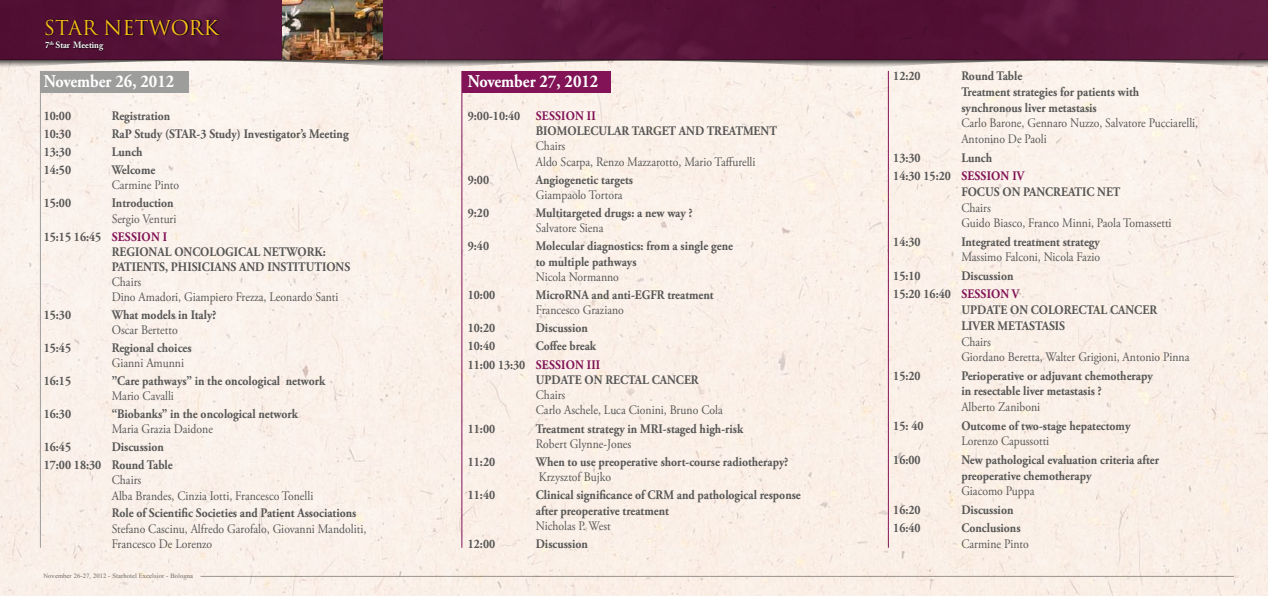
<style>
.page{position:relative;width:1268px;height:596px;background:#fff}
.page>*{position:absolute;margin:0;border:0;box-sizing:border-box;transform-origin:0 0}
.t1{font:20px "Trajan Pro";color:#fcc01a}
.t2{font:700 18px "Adobe Garamond Pro";color:#fff;scale:.9 1}
.t3{font:700 13px/15.7px "Adobe Garamond Pro";color:#575756;scale:.9 1}
.t4{font:13px/15.7px "Adobe Garamond Pro";color:#575756;scale:.9 1}
.t5{font:700 9px "Adobe Caslon Pro";color:#fff;scale:.94 1}
.t6{font:6.5px "Times New Roman";letter-spacing:.02em;color:#706f6f}
.s1{font-weight:700}
.s2{font-weight:700;color:#821357}
.s3{color:#821357}
</style>
<div class="page">
<img style="left:0;top:0;width:1267px;height:595px">
<svg style="left:45px;top:19px;width:177px;height:33px;background:#490f30"></svg>
<hr style="left:40px;top:71px;width:1px;height:476px;background:#9d9d9c">
<hr style="left:461px;top:71px;width:1px;height:476px;background:#821357">
<hr style="left:887px;top:71px;width:1px;height:476px;background:#821357">
<div style="left:40px;top:71px;width:149px;height:21px;background:#9d9d9c"></div>
<div style="left:462px;top:71px;width:149px;height:21px;background:#821357"></div>
<h1 class="t1" style="left:44px;top:15px;width:176px">STAR NETWORK</h1>
<p class="t5" style="left:45px;top:39px;width:63px">7<sup>th</sup> Star Meeting</p>
<h2 class="t2" style="left:44px;top:71px;width:146px">November 26, 2012</h2>
<p class="t3" style="left:44px;top:109px;width:32px">10:00</p>
<p class="t3" style="left:112px;top:109px;width:67px">Registration</p>
<p class="t3" style="left:44px;top:127px;width:32px">10:30</p>
<p class="t3" style="left:112px;top:127px;width:264px">RaP Study (STAR-3 Study) Investigator’s Meeting</p>
<p class="t3" style="left:44px;top:144px;width:32px">13:30</p>
<p class="t3" style="left:112px;top:144px;width:36px">Lunch</p>
<p class="t3" style="left:44px;top:162px;width:32px">14:50</p>
<p class="t3" style="left:112px;top:162px;width:50px">Welcome</p>
<p class="t4" style="left:112px;top:178px;width:76px">Carmine Pinto</p>
<p class="t3" style="left:44px;top:195px;width:57px">15:00 I</p>
<p class="t3" style="left:116px;top:195px;width:66px">ntroduction</p>
<p class="t4" style="left:44px;top:210px;width:149px;line-height:17.9px;text-indent:68px">Sergio Venturi<br><span class="s1">15:15 16:45</span> <span class="s2">Session I</span></p>
<p class="t3" style="left:112px;top:244px;width:266px;line-height:15.1px">REGIONAL ON COLOGICAL NETWORK:<br>PATIENTS, PHISICIANS AND INSTITUTIONS</p>
<p class="t4" style="left:112px;top:274px;width:253px;line-height:15.1px">Chairs<br>Dino Amadori, Giampiero Frezza, Leonardo Santi</p>
<p class="t3" style="left:44px;top:307px;width:32px">15:30</p>
<p class="t3" style="left:112px;top:307px;width:118px">What models in Italy?</p>
<p class="t4" style="left:112px;top:322px;width:75px">Oscar Bertetto</p>
<p class="t3" style="left:44px;top:340px;width:32px">15:45</p>
<p class="t3" style="left:112px;top:340px;width:90px">Regional choices</p>
<p class="t4" style="left:112px;top:355px;width:82px">Gianni Amunni</p>
<p class="t3" style="left:44px;top:373px;width:32px">16:15</p>
<p class="t3" style="left:112px;top:373px;width:239px">”Care pathways” in the oncological network</p>
<p class="t4" style="left:112px;top:388px;width:71px">Mario Cavalli</p>
<p class="t3" style="left:44px;top:406px;width:32px">16:30</p>
<p class="t3" style="left:112px;top:406px;width:208px">“Biobanks” in the oncological network</p>
<p class="t4" style="left:112px;top:421px;width:114px">Maria Grazia Daidone</p>
<p class="t3" style="left:44px;top:439px;width:32px">16:45</p>
<p class="t3" style="left:44px;top:438px;width:145px;line-height:17.9px;text-indent:68px">Discussion<br>17:00 18:30 Round Table</p>
<p class="t4" style="left:112px;top:473px;width:225px;line-height:15.1px">Chairs<br>Alba Brandes, Cinzia Iotti, Francesco Tonelli</p>
<p class="t3" style="left:112px;top:505px;width:273px">Role of Scientific Societies and Patient Associations</p>
<p class="t4" style="left:112px;top:521px;width:284px;line-height:15.1px">Stefano Cascinu, Alfredo Garofalo, Giovanni Mandoliti,<br>Francesco De Lorenzo</p>
<p class="t6" style="left:43px;top:571px;width:151px">November 26-27, 2012 - Starhotel Excelsior - Bologna</p>
<h2 class="t2" style="left:467px;top:71px;width:146px">November 27, 2012</h2>
<p class="t3" style="left:535px;top:108px;width:269px;line-height:15.2px;text-indent:-68px">9:00-10:40 <span class="s3">Session II<br></span>BIO MOLECULAR TARGET AND TREATMENT</p>
<p class="t4" style="left:535px;top:139px;width:245px;line-height:15.2px">Chairs<br>Aldo Scarpa, Renzo Mazzarotto, Mario Taffurelli</p>
<p class="t3" style="left:467px;top:172px;width:25px">9:00</p>
<p class="t3" style="left:535px;top:172px;width:109px">Angiogenetic targets</p>
<p class="t4" style="left:535px;top:187px;width:98px">Giampaolo Tortora</p>
<p class="t3" style="left:467px;top:205px;width:25px">9:20</p>
<p class="t3" style="left:535px;top:205px;width:176px">Multitargeted drugs: a new way ?</p>
<p class="t4" style="left:535px;top:220px;width:77px">Salvatore Siena</p>
<p class="t3" style="left:467px;top:238px;width:25px">9:40</p>
<p class="t3" style="left:535px;top:239px;width:220px;line-height:15.2px">Molecular diagnostics: from a single gene to multiple pathways</p>
<p class="t4" style="left:535px;top:269px;width:94px">Nicola Normanno</p>
<p class="t3" style="left:467px;top:287px;width:32px">10:00</p>
<p class="t3" style="left:535px;top:287px;width:199px">MicroRNA and anti-EGFR treatment</p>
<p class="t4" style="left:535px;top:302px;width:99px">Francesco Graziano</p>
<p class="t3" style="left:467px;top:320px;width:32px">10:20</p>
<p class="t3" style="left:535px;top:320px;width:59px">Discussion</p>
<p class="t3" style="left:467px;top:338px;width:32px">10:40</p>
<p class="t3" style="left:467px;top:337px;width:144px;line-height:18.1px;text-indent:68px">Coffee break<br>11:00 13:30 <span class="s3">Session III</span></p>
<p class="t3" style="left:535px;top:372px;width:182px">UPDATE ON RECTAL CANCER</p>
<p class="t4" style="left:535px;top:387px;width:209px;line-height:15.2px">Chairs<br>Carlo Aschele, Luca Cionini, Bruno Cola</p>
<p class="t3" style="left:467px;top:420px;width:32px">11:00</p>
<p class="t3" style="left:535px;top:420px;width:232px">Treatment strategy in MRI-staged high-risk</p>
<p class="t4" style="left:535px;top:436px;width:107px">Robert Glynne-Jones</p>
<p class="t3" style="left:467px;top:454px;width:32px">11:20</p>
<p class="t3" style="left:535px;top:454px;width:282px">When to use preoperative short-course radiotherapy?</p>
<p class="t4" style="left:538px;top:469px;width:82px">Krzysztof Bujko</p>
<p class="t3" style="left:467px;top:487px;width:32px">11:40</p>
<p class="t3" style="left:535px;top:487px;width:296px;line-height:15.2px">Clinical significance of CRM and pathological response after preoperative treatment</p>
<p class="t4" style="left:535px;top:518px;width:85px">Nicholas P. West</p>
<p class="t3" style="left:467px;top:535px;width:32px">12:00</p>
<p class="t3" style="left:535px;top:535px;width:59px">Discussion</p>
<p class="t3" style="left:893px;top:69px;width:32px">12:20</p>
<p class="t3" style="left:961px;top:69px;width:199px">Round Table<br>Treatment strategies for patients with synchronous liver metastasis</p>
<p class="t4" style="left:961px;top:116px;width:264px">Carlo Barone, Gennaro Nuzzo, Salvatore Pucciarelli,<br>Antonino De Paoli</p>
<p class="t3" style="left:893px;top:150px;width:32px">13:30</p>
<p class="t3" style="left:893px;top:148px;width:147px;line-height:18.5px;text-indent:68px">Lunch<br>14:30 15:20 <span class="s3">Session IV</span></p>
<p class="t3" style="left:961px;top:184px;width:178px">FOCUS ON PANCREATIC NET</p>
<p class="t4" style="left:961px;top:200px;width:235px">Chairs<br>Guido Biasco, Franco Minni, Paola Tomassetti</p>
<p class="t3" style="left:893px;top:234px;width:57px">14:30 I</p>
<p class="t3" style="left:965px;top:234px;width:151px">ntegrated treatment strategy</p>
<p class="t4" style="left:961px;top:250px;width:156px">Massimo Falconi, Nicola Fazio</p>
<p class="t3" style="left:893px;top:268px;width:32px">15:10</p>
<p class="t3" style="left:893px;top:266px;width:142px;line-height:18.5px;text-indent:68px">Discussion<br>15:20 16:40 <span class="s3">Session V</span></p>
<p class="t3" style="left:961px;top:302px;width:219px">UPDATE ON COLORECTAL CANCER<br>LIVER METASTASIS</p>
<p class="t4" style="left:961px;top:334px;width:255px">Chairs<br>Giordano Beretta, Walter Grigioni, Antonio Pinna</p>
<p class="t3" style="left:893px;top:368px;width:32px">15:20</p>
<p class="t3" style="left:961px;top:368px;width:214px">Perioperative or adjuvant chemotherapy in resectable liver metastasis ?</p>
<p class="t4" style="left:961px;top:399px;width:89px">Alberto Zaniboni</p>
<p class="t3" style="left:893px;top:417px;width:61px">15: 40 O</p>
<p class="t3" style="left:970px;top:417px;width:179px">utcome of two-stage hepatectomy</p>
<p class="t4" style="left:961px;top:433px;width:99px">Lorenzo Capussotti</p>
<p class="t3" style="left:893px;top:452px;width:59px">16:00 N</p>
<p class="t3" style="left:961px;top:452px;width:221px;text-indent:8px">ew pathological evaluation criteria after preoperative chemotherapy</p>
<p class="t4" style="left:961px;top:483px;width:83px">Giacomo Puppa</p>
<p class="t3" style="left:893px;top:501px;width:32px">16:20</p>
<p class="t3" style="left:961px;top:501px;width:59px">Discussion</p>
<p class="t3" style="left:893px;top:520px;width:32px">16:40</p>
<p class="t3" style="left:961px;top:520px;width:67px">Conclusions</p>
<p class="t4" style="left:961px;top:536px;width:76px">Carmine Pinto</p>
</div>
